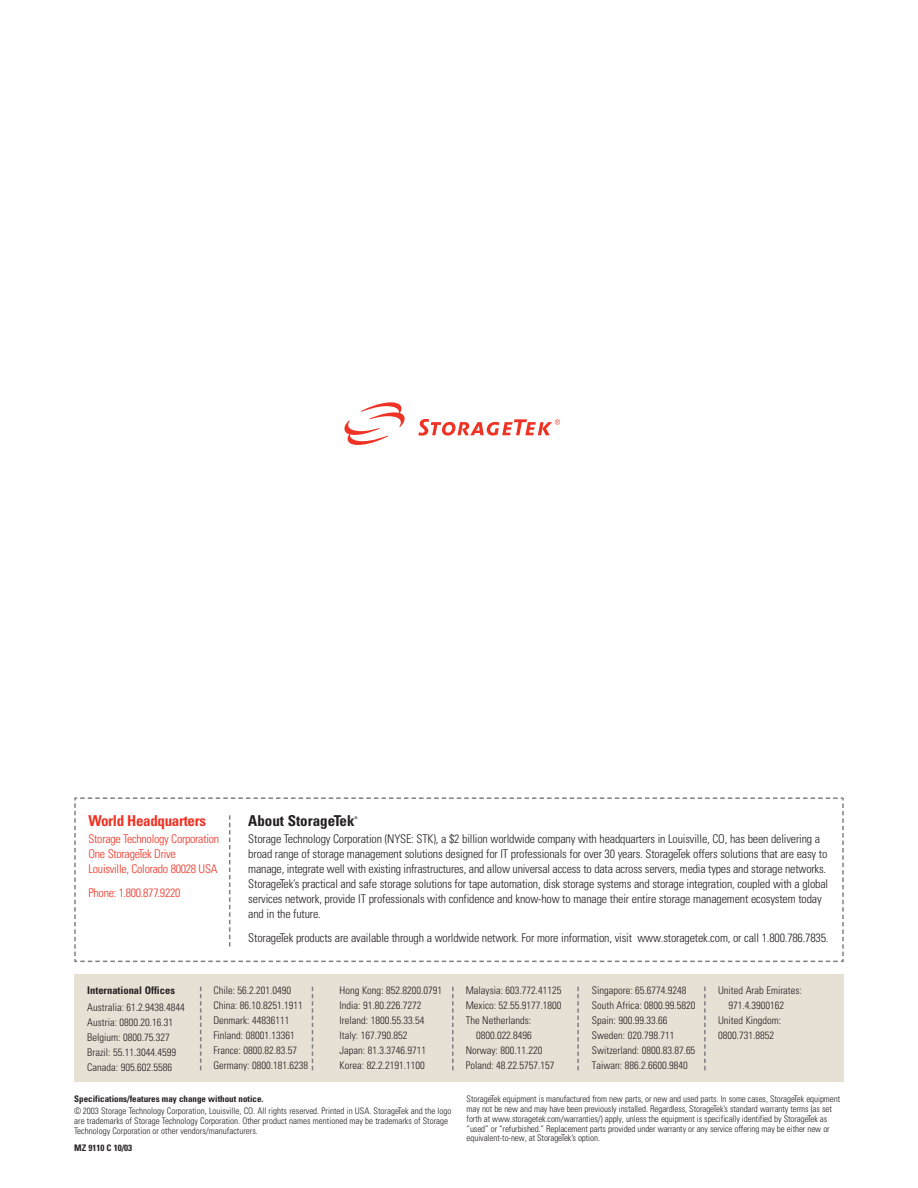
<style>
.page{position:relative;width:918px;height:1188px;background:#fff}
.page>*{position:absolute;margin:0;border:0;box-sizing:border-box;transform-origin:0 0}
.t1{font:700 condensed 15px "Univers LT Std";letter-spacing:-.02em;color:#ee3224}
.t2{font:700 condensed 15px "Univers LT Std";color:#231f20}
.t3{font:300 condensed 12px/15px "Univers LT Std";letter-spacing:-.015em;color:#231f20}
.t4{font:300 condensed 12px/15px "Univers LT Std";letter-spacing:-.02em;color:#ee3224}
.t5{font:300 condensed 10.5px/15px "Univers LT Std";color:#231f20}
.t6{font:700 condensed 10.5px "Univers LT Std";color:#231f20}
.t7{font:300 condensed 9px/9.8px "Univers LT Std";letter-spacing:-.01em;color:#231f20}
.t8{font:700 condensed 9px "Univers LT Std";color:#231f20}
.t9{font:700 condensed 3.75px "Univers LT Std";color:#231f20}
</style>
<div class="page">
<div style="left:74px;top:974px;width:770px;height:108px;background:#e7e0d5"></div>
<svg style="left:74px;top:797px;width:770px;height:165px"></svg>
<svg style="left:200px;top:987px;width:1px;height:83px"></svg>
<svg style="left:312px;top:987px;width:1px;height:83px"></svg>
<svg style="left:452px;top:987px;width:2px;height:83px"></svg>
<svg style="left:577px;top:987px;width:2px;height:83px"></svg>
<svg style="left:704px;top:987px;width:2px;height:83px"></svg>
<svg style="left:344px;top:402px;width:61px;height:43px"></svg>
<svg style="left:418px;top:419px;width:142px;height:17px"></svg>
<p class="t1" style="left:89px;top:815px;width:119px">World Headquarters</p>
<p class="t4" style="left:89px;top:833px;width:132px">Storage Technology Corporation<br>One StorageTek Drive<br>Louisville, Colorado 80028 USA</p>
<p class="t4" style="left:89px;top:886px;width:93px">Phone: 1.800.877.9220</p>
<p class="t2" style="left:248px;top:815px;width:108px">About StorageTek</p>
<p class="t9" style="left:355px;top:816px;width:5px">®</p>
<p class="t3" style="left:248px;top:833px;width:581px">Storage Technology Corporation (NYSE: STK), a $2 billion worldwide company with headquarters in Louisville, CO, has been delivering a broad range of storage management solutions designed for IT professionals for over 30 years. StorageTek offers solutions that are easy to manage, integrate well with existing infrastructures, and allow universal access to data across servers, media types and storage networks.<br>StorageTek’s practical and safe storage solutions for tape automation, disk storage systems and storage integration, coupled with a global services network, provide IT professionals with confidence and know-how to manage their entire storage management ecosystem today and in the future.</p>
<p class="t3" style="left:248px;top:931px;width:582px">StorageTek products are available through a worldwide network. For more information, visit www.storagetek.com, or call 1.800.786.7835.</p>
<p class="t6" style="left:87px;top:986px;width:89px">International Offices</p>
<p class="t5" style="left:87px;top:1001px;width:99px">Australia: 61.2.9438.4844<br>Austria: 0800.20.16.31<br>Belgium: 0800.75.327<br>Brazil: 55.11.3044.4599<br>Canada: 905.602.5586</p>
<p class="t5" style="left:213px;top:984px;width:96px">Chile: 56.2.201.0490<br>China: 86.10.8251.1911<br>Denmark: 44836111<br>Finland: 08001.13361<br>France: 0800.82.83.57<br>Germany: 0800.181.6238</p>
<p class="t5" style="left:340px;top:984px;width:104px">Hong Kong: 852.8200.0791<br>India: 91.80.226.7272<br>Ireland: 1800.55.33.54<br>Italy: 167.790.852<br>Japan: 81.3.3746.9711<br>Korea: 82.2.2191.1100</p>
<p class="t5" style="left:466px;top:984px;width:97px">Malaysia: 603.772.41125</p>
<p class="t5" style="left:466px;top:999px;width:97px">Mexico: 52.55.9177.1800</p>
<p class="t5" style="left:466px;top:1014px;width:67px">The Netherlands:</p>
<p class="t5" style="left:476px;top:1029px;width:57px">0800.022.8496</p>
<p class="t5" style="left:466px;top:1044px;width:78px">Norway: 800.11.220</p>
<p class="t5" style="left:466px;top:1059px;width:90px">Poland: 48.22.5757.157</p>
<p class="t5" style="left:592px;top:984px;width:105px">Singapore: 65.6774.9248<br>South Africa: 0800.99.5820<br>Spain: 900.99.33.66<br>Sweden: 020.798.711<br>Switzerland: 0800.83.87.65<br>Taiwan: 886.2.6600.9840</p>
<p class="t5" style="left:718px;top:984px;width:85px">United Arab Emirates:</p>
<p class="t5" style="left:728px;top:999px;width:57px">971.4.3900162</p>
<p class="t5" style="left:718px;top:1014px;width:65px">United Kingdom:</p>
<p class="t5" style="left:718px;top:1029px;width:57px">0800.731.8852</p>
<p class="t8" style="left:74px;top:1096px;width:191px">Specifications/features may change without notice.</p>
<p class="t7" style="left:74px;top:1107px;width:379px">© 2003 Storage Technology Corporation, Louisville, CO. All rights reserved. Printed in USA. StorageTek and the logo are trademarks of Storage Technology Corporation. Other product names mentioned may be trademarks of Storage<br>Technology Corporation or other vendors/manufacturers.</p>
<p class="t8" style="left:74px;top:1145px;width:60px">MZ 9110 C 10/03</p>
<p class="t7" style="left:467px;top:1095px;width:375px">StorageTek equipment is manufactured from new parts, or new and used parts. In some cases, StorageTek equipment may not be new and may have been previously installed. Regardless, StorageTek’s standard warranty terms (as set forth at www.storagetek.com/warranties/) apply, unless the equipment is specifically identified by StorageTek as “used” or “refurbished.” Replacement parts provided under warranty or any service offering may be either new or equivalent-to-new, at StorageTek’s option.</p>
</div>
